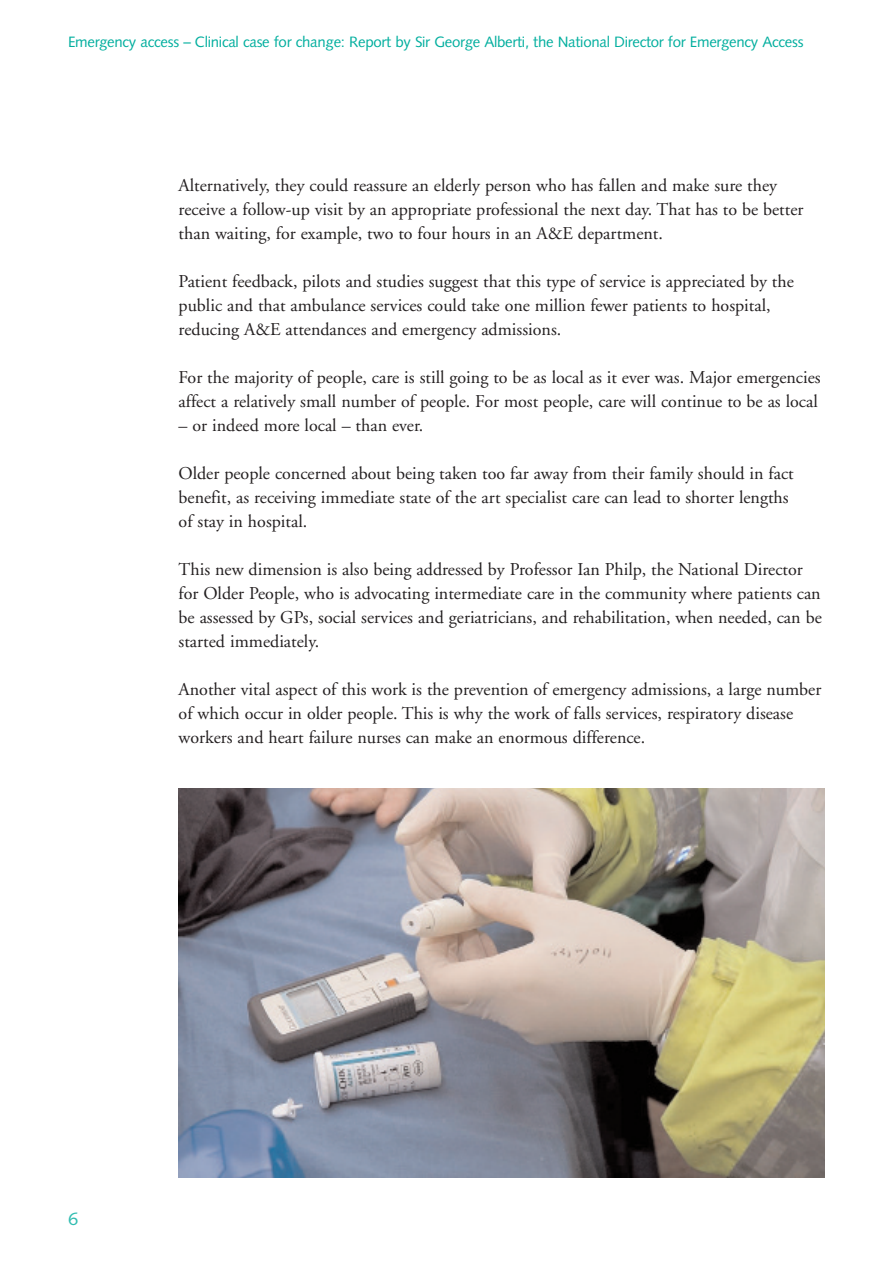
<style>
.page{position:relative;width:893px;height:1263px;background:#fff}
.page>*{position:absolute;margin:0;border:0;box-sizing:border-box;transform-origin:0 0}
.t1{font:18px/24px "Adobe Garamond";color:#231f20}
.t2{font:18px "Syntax";color:#32bdb1}
.t3{font:15px "Syntax";letter-spacing:-.015em;color:#00ae9e}
</style>
<div class="page">
<img style="left:179px;top:788px;width:646px;height:390px">
<p class="t3" style="left:68px;top:36px;width:737px">Emergency access – Clinical case for change: Report by Sir George Alberti, the National Director for Emergency Access</p>
<p class="t1" style="left:179px;top:175px;width:626px">Alternatively, they could reassure an elderly person who has fallen and make sure they receive a follow-up visit by an appropriate professional the next day. That has to be better than waiting, for example, two to four hours in an A&amp;E department.</p>
<p class="t1" style="left:179px;top:271px;width:617px">Patient feedback, pilots and studies suggest that this type of service is appreciated by the public and that ambulance services could take one million fewer patients to hospital, reducing A&amp;E attendances and emergency admissions.</p>
<p class="t1" style="left:179px;top:367px;width:644px">For the majority of people, care is still going to be as local as it ever was. Major emergencies affect a relatively small number of people. For most people, care will continue to be as local</p>
<p class="t1" style="left:179px;top:415px;width:246px">– or indeed more local – than ever.</p>
<p class="t1" style="left:179px;top:463px;width:617px">Older people concerned about being taken too far away from their family should in fact benefit, as receiving immediate state of the art specialist care can lead to shorter lengths of stay in hospital.</p>
<p class="t1" style="left:179px;top:559px;width:645px">This new dimension is also being addressed by Professor Ian Philp, the National Director for Older People, who is advocating intermediate care in the community where patients can be assessed by GPs, social services and geriatricians, and rehabilitation, when needed, can be started immediately.</p>
<p class="t1" style="left:179px;top:679px;width:644px">Another vital aspect of this work is the prevention of emergency admissions, a large number of which occur in older people. This is why the work of falls services, respiratory disease workers and heart failure nurses can make an enormous difference.</p>
<p class="t2" style="left:68px;top:1212px;width:12px">6</p>
</div>
